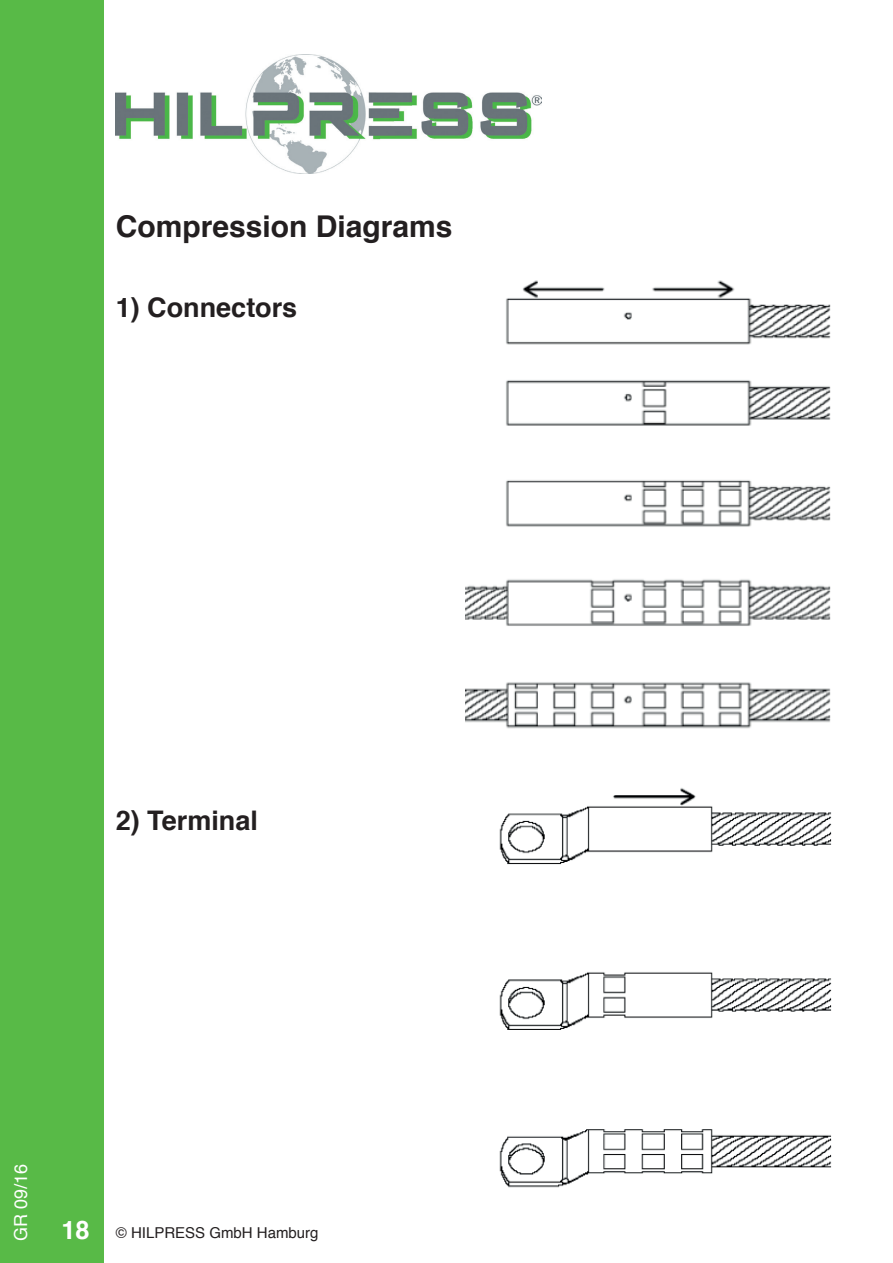
<style>
.page{position:relative;width:893px;height:1263px;background:#fff}
.page>*{position:absolute;margin:0;border:0;box-sizing:border-box;transform-origin:0 0}
.t1{font:700 30px "Helvetica";color:#231f20}
.t2{font:700 27px "Helvetica";color:#231f20}
.t3{font:18px "Helvetica";color:#fff}
.t4{font:15px "Helvetica";color:#231f20}
.s1{font-weight:700;font-size:25.5px;color:#fff}
</style>
<div class="page">
<img style="left:116px;top:54px;width:425px;height:120px">
<div style="left:0;top:0;width:103px;height:1263px;background:#58ba47"></div>
<img style="left:465px;top:280px;width:366px;height:449px">
<img style="left:499px;top:788px;width:332px;height:400px">
<h1 class="t1" style="left:116px;top:202px;width:338px">Compression Diagrams</h1>
<h2 class="t2" style="left:116px;top:286px;width:183px">1) Connectors</h2>
<h2 class="t2" style="left:116px;top:799px;width:144px">2) Terminal</h2>
<p class="t3" style="left:7px;top:1241px;width:79px;rotate:-90deg">GR 09/16</p>
<p class="t4" style="left:61px;top:1221px;width:259px"><span class="s1">18</span> © HILPRESS GmbH Hamburg</p>
</div>
